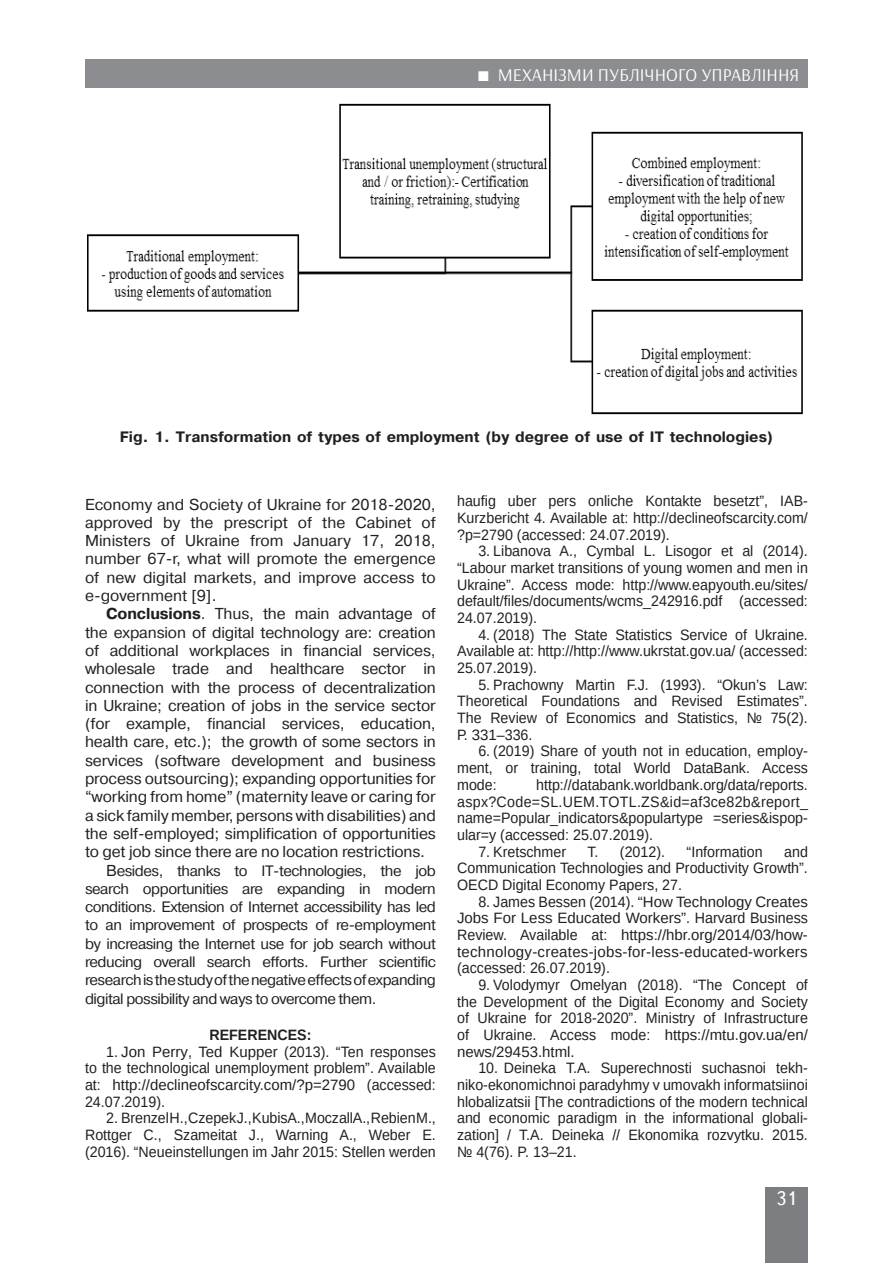
<style>
.page{position:relative;width:893px;height:1263px;background:#fff}
.page>*{position:absolute;margin:0;border:0;box-sizing:border-box;transform-origin:0 0}
.t1{font:19.5px "Ukrainian Text";color:#fff}
.t2{font:18px "Arsenal";color:#fff}
.Текст_основной{font:15.75px/18.3px "Pragmatica C";letter-spacing:-.01em;color:#231f20;text-align:justify}
.t3{font:15px/16.6px "Arimo";color:#231f20;text-align:justify;scale:.95 1}
.Текст_основной-2{font:15px/18.3px "Pragmatica C";letter-spacing:-.03em;color:#231f20;text-align:justify}
.Рисунок_подпись{font:700 15px "Pragmatica CTT";color:#231f20}
.Литература_шапка{font:700 15px "Arimo";color:#231f20;scale:.95 1}
.s1{font-family:"Pragmatica CTT";font-weight:700}
.s2{font-size:15.75px}
</style>
<div class="page">
<div style="left:765px;top:1187px;width:43px;height:76px;background:#7c7e81"></div>
<div style="left:85px;top:60px;width:723px;height:28px;background:#8b8d90"></div>
<img style="left:87px;top:103px;width:716px;height:312px">
<p class="t2" style="left:456px;top:64px;width:139px">ТЕОРІЯ ТА ІСТОРІЯ</p>
<p class="t2" style="left:498px;top:64px;width:303px">МЕХАНІЗМИ ПУБЛІЧНОГО УПРАВЛІННЯ</p>
<p class="Рисунок_подпись" style="left:120px;top:428px;width:655px">Fig. 1. Transformation of types of employment (by degree of use of IT technologies)</p>
<p class="Текст_основной" style="left:85px;top:495px;width:352px">Economy and Society of Ukraine for 2018-2020, approved by the prescript of the Cabinet of Ministers of Ukraine from January 17, 2018, number 67-r, what will promote the emergence of new digital markets, and improve access to e-government [9].</p>
<p class="Текст_основной" style="left:85px;top:605px;width:352px;text-indent:21px"><span class="s1">Conclusions</span>. Thus, the main advantage of the expansion of digital technology are: creation of additional workplaces in financial services, wholesale trade and healthcare sector in connection with the process of decentralization in Ukraine; creation of jobs in the service sector (for example, financial services, education, health care, etc.); the growth of some sectors in services (software development and business process outsourcing); expanding opportunities for “working from home” (maternity leave or caring for a sick family member, persons with disabilities) and the self-employed; simplification of opportunities to get job since there are no location restrictions.</p>
<p class="Текст_основной-2" style="left:85px;top:861px;width:352px;text-indent:21px"><span class="s2">B</span>esides, thanks to IT-technologies, the job search opportunities are expanding in modern conditions. Extension of Internet accessibility has led to an improvement of prospects of re-employment by increasing the Internet use for job search without reducing overall search efforts. Further scientific research is the study of the negative effects of expanding digital possibility and ways to overcome them.</p>
<p class="Литература_шапка" style="left:209px;top:1025px;width:109px">REFERENCES:</p>
<p class="t3" style="left:85px;top:1043px;width:371px;text-indent:21px">1. Jon Perry, Ted Kupper (2013). “Ten responses to the technological unemployment problem”. Available at: http://declineofscarcity.com/?p=2790 (accessed:<br>24.07.2019).</p>
<p class="t3" style="left:85px;top:1110px;width:371px;text-indent:21px">2. BrenzelH., Czepek J., Kubis A., MoczallA., RebienM., Rottger C., Szameitat J., Warning A., Weber E. (2016). “Neueinstellungen im Jahr 2015: Stellen werden</p>
<p class="t3" style="left:457px;top:493px;width:371px">haufig uber pers onliche Kontakte besetzt”, IAB-Kurzbericht 4. Available at: http://declineofscarcity.com/ ?p=2790 (accessed: 24.07.2019).</p>
<p class="t3" style="left:457px;top:543px;width:371px;text-indent:21px">3. Libanova A., Cymbal L. Lisogor et al (2014). “Labour market transitions of young women and men in Ukraine”. Access mode: http://www.eapyouth.eu/sites/ default/files/documents/wcms_242916.pdf (accessed:<br>24.07.2019).</p>
<p class="t3" style="left:457px;top:626px;width:371px;text-indent:21px">4. (2018) Тhe State Statistics Service of Ukraine.<br>Available at: http://http://www.ukrstat.gov.ua/ (accessed:<br>25.07.2019).</p>
<p class="t3" style="left:457px;top:676px;width:371px;text-indent:21px">5. Prachowny Martin F.J. (1993). “Okun’s Law:<br>Theoretical Foundations and Revised Estimates”.<br>The Review of Economics and Statistics, № 75(2).<br>Р. 331–336.</p>
<p class="t3" style="left:457px;top:743px;width:371px;text-indent:21px">6. (2019) Share of youth not in education, employ&shy;ment, or training, total World DataBank. Access mode:</p>
<p class="t3" style="left:457px;top:776px;width:371px;text-indent:79px">http://databank.worldbank.org/data/reports. aspx?Code=SL.UEM.TOTL.ZS&amp;id=af3ce82b&amp;report_ name=Popular_indicators&amp;populartype =series&amp;ispop&shy;ular=y (accessed: 25.07.2019).</p>
<p class="t3" style="left:478px;top:843px;width:94px">7. Kretschmer</p>
<p class="t3" style="left:587px;top:843px;width:83px">T. (2012).</p>
<p class="t3" style="left:687px;top:843px;width:82px">“Information</p>
<p class="t3" style="left:457px;top:843px;width:371px;text-indent:327px">and Communication Technologies and Productivity Growth”.<br>OECD Digital Economy Papers, 27.</p>
<p class="t3" style="left:457px;top:893px;width:371px;text-indent:21px">8. James Bessen (2014). “How Technology Creates Jobs For Less Educated Workers”. Harvard Business Review. Available at: https://hbr.org/2014/03/how&shy;technology-creates-jobs-for-less-educated-workers (accessed: 26.07.2019).</p>
<p class="t3" style="left:457px;top:976px;width:371px;text-indent:21px">9. Volodymyr Omelyan (2018). “The Concept of the Development of the Digital Economy and Society of Ukraine for 2018-2020”. Ministry of Infrastructure of Ukraine. Access mode: https://mtu.gov.ua/en/ news/29453.html.</p>
<p class="t3" style="left:457px;top:1060px;width:371px;text-indent:21px">10. Deineka T.А. Superechnosti suchasnoi tekh&shy;niko-ekonomichnoi paradyhmy v umovakh informatsiinoi hlobalizatsii [The contradictions of the modern technical and economic paradigm in the informational globali&shy;zation] / T.A. Deineka // Ekonomika rozvytku. 2015. № 4(76). P. 13–21.</p>
<h1 class="t1" style="left:776px;top:1188px;width:22px">31</h1>
</div>
